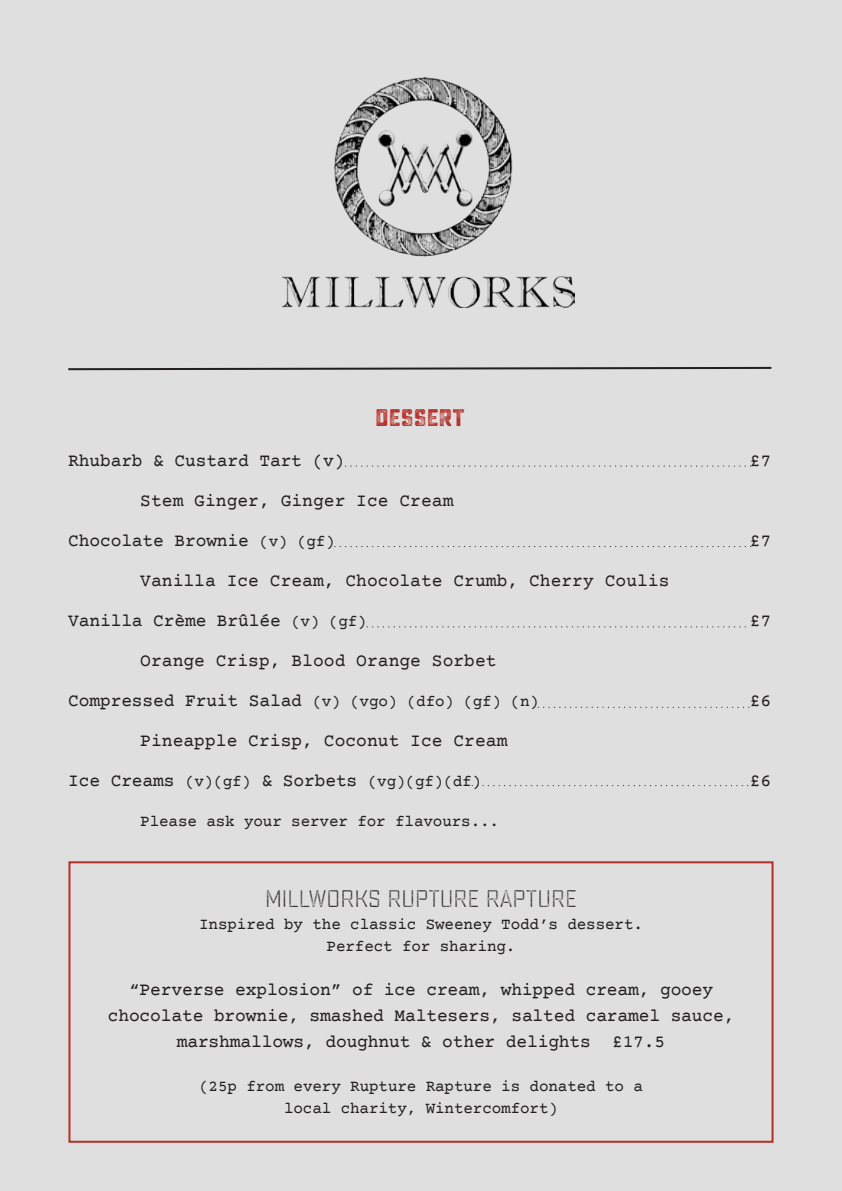
<style>
.page{position:relative;width:842px;height:1191px;background:#dedddd}
.page>*{position:absolute;margin:0;border:0;box-sizing:border-box;transform-origin:0 0}
.t1{font:24px "Sucrose Three";color:#231f20}
.t2{font:24px "Sucrose Bold Three";color:#b42f26}
.t3{font:18px/26px "Courier Prime";letter-spacing:-.01em;color:#231f20;text-align:center}
.t4{font:16px/22px "Courier Prime";letter-spacing:-.01em;color:#231f20;text-align:center}
.s1{font-size:16px}
.s2{font-size:18px}
</style>
<div class="page">
<img style="left:282px;top:78px;width:292px;height:229px">
<svg style="left:68px;top:366px;width:704px;height:5px"></svg>
<div style="left:68px;top:861px;width:705px;height:281px;border:2px solid #b42f26"></div>
<svg style="left:345px;top:465px;width:406px;height:1px"></svg>
<svg style="left:335px;top:546px;width:417px;height:1px"></svg>
<svg style="left:367px;top:626px;width:379px;height:1px"></svg>
<svg style="left:538px;top:707px;width:212px;height:1px"></svg>
<svg style="left:472px;top:785px;width:277px;height:1px"></svg>
<h1 class="t2" style="left:375px;top:404px;width:91px">DESSERT</h1>
<p class="t3" style="left:68px;top:449px;width:278px">Rhubarb &amp; Custard Tart (v)</p>
<p class="t3" style="left:140px;top:489px;width:315px">Stem Ginger, Ginger Ice Cream</p>
<p class="t3" style="left:68px;top:529px;width:268px">Chocolate Brownie <span class="s1">(v) (gf)</span></p>
<p class="t3" style="left:140px;top:569px;width:531px">Vanilla Ice Cream, Chocolate Crumb, Cherry Coulis</p>
<p class="t3" style="left:68px;top:609px;width:300px">Vanilla Crème Brûlée <span class="s1">(v) (gf)</span></p>
<p class="t3" style="left:140px;top:649px;width:358px">Orange Crisp, Blood Orange Sorbet</p>
<p class="t3" style="left:68px;top:689px;width:472px">Compressed Fruit Salad <span class="s1">(v) (vgo) (dfo) (gf) (n)</span></p>
<p class="t3" style="left:140px;top:729px;width:369px">Pineapple Crisp, Coconut Ice Cream</p>
<p class="t4" style="left:68px;top:771px;width:414px"><span class="s2">Ice Creams</span> (v)(gf) <span class="s2">&amp; Sorbets</span> (vg)(gf)(df)</p>
<p class="t4" style="left:140px;top:811px;width:360px">Please ask your server for flavours...</p>
<p class="t3" style="left:750px;top:449px;width:23px">£7</p>
<p class="t3" style="left:750px;top:529px;width:23px">£7</p>
<p class="t3" style="left:750px;top:609px;width:23px">£7</p>
<p class="t3" style="left:750px;top:689px;width:23px">£6</p>
<p class="t3" style="left:750px;top:769px;width:23px">£6</p>
<h1 class="t1" style="left:265px;top:885px;width:313px">MILLWORKS RUPTURE RAPTURE</h1>
<p class="t4" style="left:199px;top:914px;width:445px">Inspired by the classic Sweeney Todd’s dessert.<br>Perfect for sharing.</p>
<p class="t3" style="left:108px;top:978px;width:628px">“Perverse explosion” of ice cream, whipped cream, gooey chocolate brownie, smashed Maltesers, salted caramel sauce, marshmallows, doughnut &amp; other delights £17.5</p>
<p class="t4" style="left:199px;top:1076px;width:445px">(25p from every Rupture Rapture is donated to a local charity, Wintercomfort)</p>
</div>
